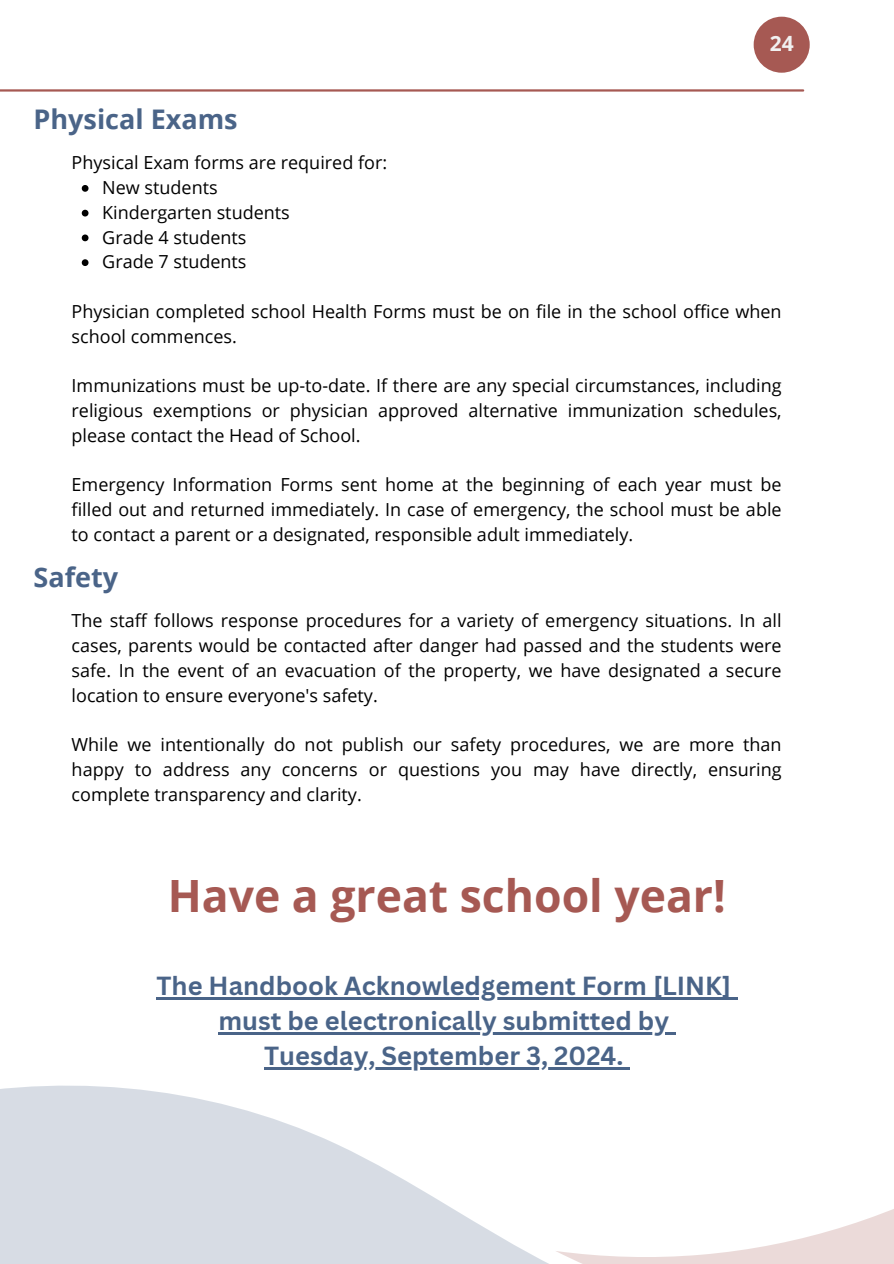
<style>
.page{position:relative;width:894px;height:1264px;background:#fff}
.page>*{position:absolute;margin:0;border:0;box-sizing:border-box;transform-origin:0 0}
.t1{font:700 44.55px "Open Sans";color:#a65953}
.t2{font:700 27px "Open Sans";color:#4a6488}
.t3{font:700 25.5px "Canva Sans";color:#4a6488}
.t4{font:700 21px "Open Sans";color:#f1f1f1}
.t5{font:18px/24.8px "Open Sans";color:#000;text-align:justify}
</style>
<div class="page">
<hr style="left:0;top:89px;width:802px;height:3px;background:#a65953">
<div style="left:753px;top:17px;width:56px;height:56px;background:#a65953;border-radius:50%"></div>
<svg style="left:82px;top:185px;width:6px;height:7px"></svg>
<svg style="left:82px;top:210px;width:6px;height:6px"></svg>
<svg style="left:82px;top:234px;width:6px;height:7px"></svg>
<svg style="left:82px;top:259px;width:6px;height:7px"></svg>
<hr style="left:156px;top:997px;width:575px;height:2px;background:#4a6488">
<svg style="left:731px;top:997px;width:6px;height:2px"></svg>
<hr style="left:218px;top:1032px;width:451px;height:2px;background:#4a6488">
<svg style="left:669px;top:1032px;width:6px;height:2px"></svg>
<hr style="left:264px;top:1066px;width:359px;height:3px;background:#4a6488">
<svg style="left:623px;top:1067px;width:6px;height:2px"></svg>
<svg style="left:0;top:1085px;width:547px;height:178px;fill:#d7dce4"></svg>
<svg style="left:556px;top:1209px;width:337px;height:54px"></svg>
<p class="t4" style="left:769px;top:29px;width:25px">24</p>
<p class="t2" style="left:34px;top:100px;width:206px">Physical Exams</p>
<p class="t5" style="left:72px;top:150px;width:317px">Physical Exam forms are required for:</p>
<p class="t5" style="left:102px;top:175px;width:117px">New students</p>
<p class="t5" style="left:102px;top:199px;width:189px">Kindergarten students</p>
<p class="t5" style="left:102px;top:224px;width:146px">Grade 4 students</p>
<p class="t5" style="left:102px;top:249px;width:146px">Grade 7 students</p>
<p class="t5" style="left:72px;top:298px;width:711px">Physician completed school Health Forms must be on file in the school office when school commences.</p>
<p class="t5" style="left:72px;top:373px;width:711px">Immunizations must be up-to-date. If there are any special circumstances, including religious exemptions or physician approved alternative immunization schedules, please contact the Head of School.</p>
<h2 class="t5" style="left:72px;top:472px;width:711px">Emergency Information Forms sent home at the beginning of each year must be filled out and returned immediately. In case of emergency, the school must be able to contact a parent or a designated, responsible adult immediately.</h2>
<h2 class="t2" style="left:34px;top:558px;width:86px">Safety</h2>
<p class="t5" style="left:72px;top:608px;width:711px">The staff follows response procedures for a variety of emergency situations. In all cases, parents would be contacted after danger had passed and the students were safe. In the event of an evacuation of the property, we have designated a secure location to ensure everyone's safety.</p>
<p class="t5" style="left:72px;top:731px;width:711px">While we intentionally do not publish our safety procedures, we are more than happy to address any concerns or questions you may have directly, ensuring complete transparency and clarity.</p>
<h1 class="t1" style="left:168px;top:864px;width:559px">Have a great school year!</h1>
<h1 class="t3" style="left:156px;top:967px;width:576px">The Handbook Acknowledgement Form [LINK]</h1>
<h2 class="t3" style="left:218px;top:1002px;width:452px">must be electronically submitted by</h2>
<p class="t3" style="left:264px;top:1037px;width:360px">Tuesday, September 3, 2024.</p>
</div>
